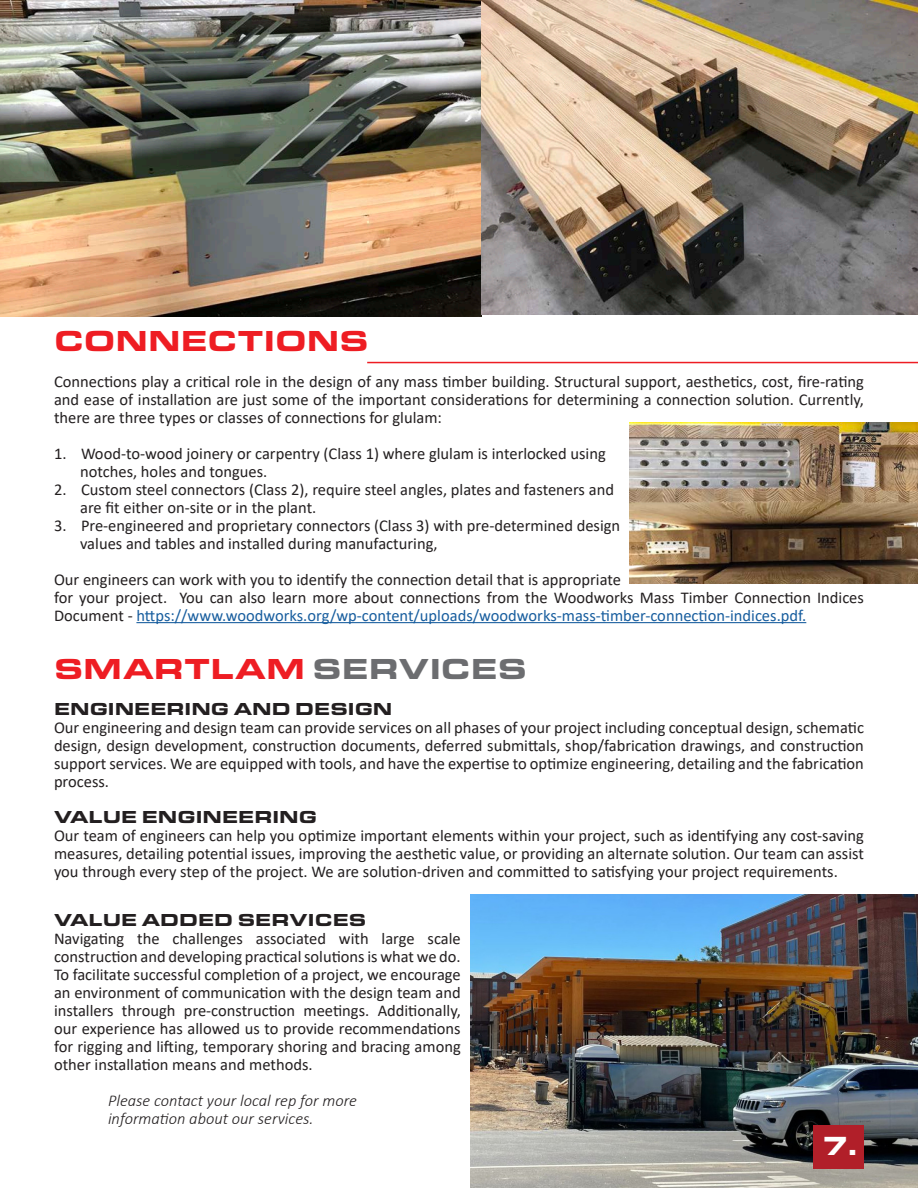
<style>
.page{position:relative;width:918px;height:1188px;background:#fff}
.page>*{position:absolute;margin:0;border:0;box-sizing:border-box;transform-origin:0 0}
.t1{font:900 30px "Eurostile Ext";color:#ee1d23}
.t2{font:900 27px "Eurostile Extended";color:#fff}
.t3{font:900 18px "Eurostile Ext";color:#231f20}
.t4{font:16.5px/18px "Calibri";color:#231f20;text-align:justify}
.t5{font:italic 300 16.5px "Calibri";color:#231f20}
.s1{color:#175d9e}
.s2{color:#6c6d70}
</style>
<div class="page">
<img style="left:0;top:0;width:481px;height:317px">
<hr style="left:136px;top:622px;width:670px;height:1px;background:#175d9e">
<img style="left:482px;top:0;width:436px;height:315px">
<img style="left:470px;top:895px;width:448px;height:293px">
<hr style="left:367px;top:362px;width:551px;height:1px;background:#ee1d23">
<div style="left:813px;top:1125px;width:51px;height:43px;background:#b11f29"></div>
<img style="left:629px;top:422px;width:289px;height:161px">
<p class="t1" style="left:54px;top:319px;width:316px">CONNECTIONS</p>
<p class="t4" style="left:54px;top:372px;width:812px">Connections play a critical role in the design of any mass timber building. Structural support, aesthetics, cost, fire-rating and ease of installation are just some of the important considerations for determining a connection solution. Currently, there are three types or classes of connections for glulam:</p>
<p class="t4" style="left:54px;top:444px;width:553px">1. Wood-to-wood joinery or carpentry (Class 1) where glulam is interlocked using</p>
<p class="t4" style="left:80px;top:462px;width:189px">notches, holes and tongues.</p>
<p class="t4" style="left:54px;top:480px;width:562px">2. Custom steel connectors (Class 2), require steel angles, plates and fasteners and</p>
<p class="t4" style="left:80px;top:498px;width:238px">are fit either on-site or in the plant.</p>
<p class="t4" style="left:54px;top:516px;width:568px">3. Pre-engineered and proprietary connectors (Class 3) with pre-determined design</p>
<p class="t4" style="left:80px;top:534px;width:359px">values and tables and installed during manufacturing,</p>
<p class="t4" style="left:54px;top:570px;width:569px">Our engineers can work with you to identify the connection detail that is appropriate</p>
<p class="t4" style="left:54px;top:588px;width:811px">for your project. You can also learn more about connections from the Woodworks Mass Timber Connection Indices<br>Document - <span class="s1">https://www.woodworks.org/wp-content/uploads/woodworks-mass-timber-connection-indices.pdf.</span></p>
<p class="t1" style="left:54px;top:646px;width:475px">SMARTLAM <span class="s2">SERVICES</span></p>
<p class="t3" style="left:54px;top:695px;width:340px">ENGINEERING AND DESIGN</p>
<p class="t4" style="left:54px;top:718px;width:811px">Our engineering and design team can provide services on all phases of your project including conceptual design, schematic design, design development, construction documents, deferred submittals, shop/fabrication drawings, and construction support services. We are equipped with tools, and have the expertise to optimize engineering, detailing and the fabrication process.</p>
<p class="t3" style="left:54px;top:803px;width:265px">VALUE ENGINEERING</p>
<p class="t4" style="left:54px;top:826px;width:812px">Our team of engineers can help you optimize important elements within your project, such as identifying any cost-saving measures, detailing potential issues, improving the aesthetic value, or providing an alternate solution. Our team can assist you through every step of the project. We are solution-driven and committed to satisfying your project requirements.</p>
<p class="t3" style="left:54px;top:907px;width:314px">VALUE ADDED SERVICES</p>
<p class="t4" style="left:54px;top:930px;width:408px">Navigating the challenges associated with large scale construction and developing practical solutions is what we do.<br>To facilitate successful completion of a project, we encourage an environment of communication with the design team and installers through pre-construction meetings. Additionally, our experience has allowed us to provide recommendations for rigging and lifting, temporary shoring and bracing among other installation means and methods.</p>
<p class="t5" style="left:108px;top:1091px;width:251px">Please contact your local rep for more</p>
<p class="t5" style="left:108px;top:1109px;width:207px">information about our services.</p>
<p class="t2" style="left:823px;top:1130px;width:36px">7.</p>
</div>
